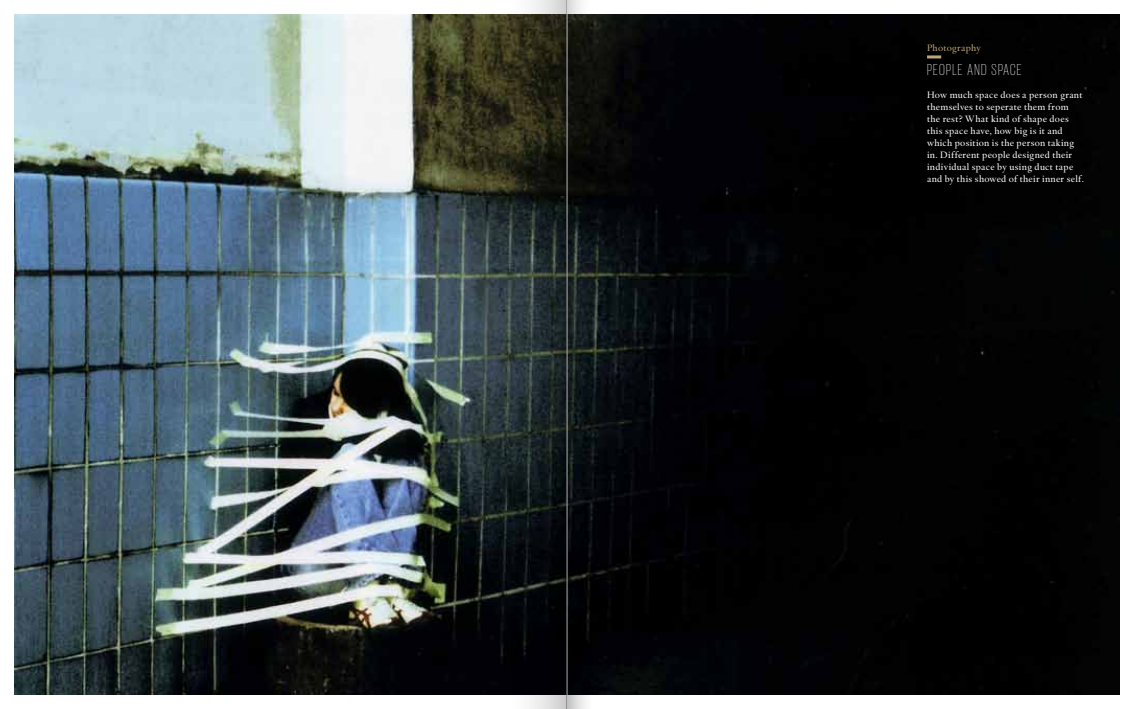
<style>
.page{position:relative;width:1134px;height:709px;background:#fff}
.page>*{position:absolute;margin:0;border:0;box-sizing:border-box;transform-origin:0 0}
.t1{font:200 16.2px "Giorgio Sans";color:#fff}
.t2{font:9.5px/12px "DTL Haarlemmer D";letter-spacing:.03em;color:#fff}
.t3{font:9.5px "DTL Haarlemmer D";letter-spacing:.025em;color:#bda775}
</style>
<div class="page">
<img style="left:14px;top:14px;width:1106px;height:680px">
<svg style="left:510px;top:1px;width:57px;height:708px;background:#222725"></svg>
<svg style="left:567px;top:1px;width:25px;height:708px;background:#191c1c"></svg>
<hr style="left:927px;top:55px;width:14px;height:3px;background:#bda775">
<p class="t3" style="left:927px;top:42px;width:55px">Photography</p>
<h1 class="t1" style="left:927px;top:61px;width:96px">PEOPLE AND SPACE</h1>
<p class="t2" style="left:927px;top:89px;width:158px">How much space does a person grant themselves to seperate them from the rest? What kind of shape does this space have, how big is it and which position is the person taking in. Different people designed their individual space by using duct tape and by this showed of their inner self.</p>
</div>
